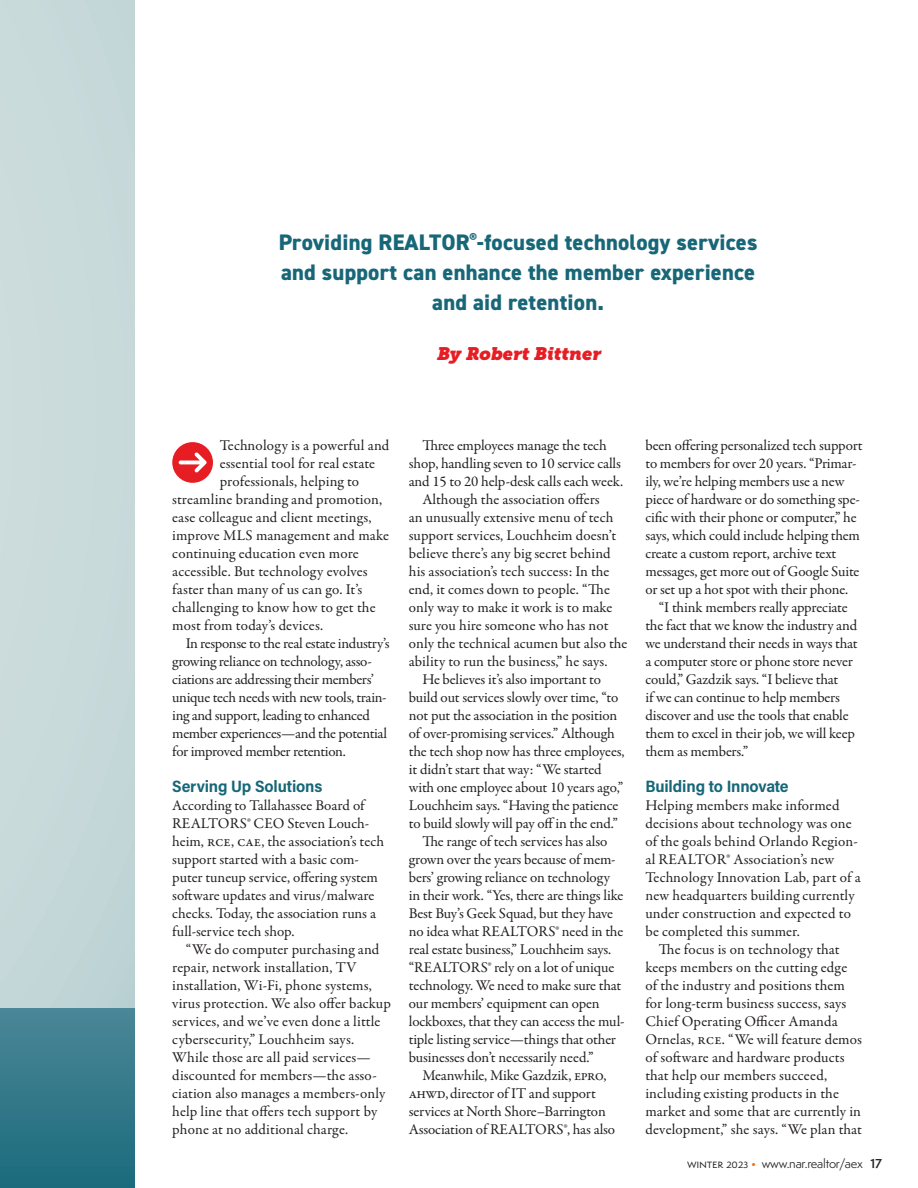
<style>
.page{position:relative;width:918px;height:1188px;background:#fff}
.page>*{position:absolute;margin:0;border:0;box-sizing:border-box;transform-origin:0 0}
.t1{font:800 22.5px/30px "DIN2014";letter-spacing:.01em;color:#176778;text-align:center}
.t2{font:italic 18px "Museo Slab 1000";color:#e61e24}
.Subhead_1{font:16.5px "Acumin Variable Concept";letter-spacing:-.01em;color:#176778}
.Body_Copy{font:15px/18px "Garamond Premr Pro";letter-spacing:-.01em;color:#231f20}
.Body_Copy___No_Inden{font:15px/18px "Garamond Premr Pro";letter-spacing:.005em;color:#231f20}
.Body_Copy-2{font:15px/18px "Garamond Premr Pro";letter-spacing:.01em;color:#231f20}
.t3{font:12px "Semplicita Pro";letter-spacing:-.02em;color:#231f20}
.s1{color:#ea6d1f}
.s2{font-weight:600}
</style>
<div class="page">
<div style="left:0;top:0;width:135px;height:1146px;background:#c9dadb"></div>
<div style="left:0;top:1009px;width:135px;height:179px;background:linear-gradient(to bottom,#4b8797,#1a6b7d)"></div>
<svg style="left:172px;top:442px;width:41px;height:41px"></svg>
<p class="t1" style="left:279px;top:228px;width:480px">Providing REALTOR<sup>®</sup>-focused technology services and support can enhance the member experience and aid retention.</p>
<p class="t2" style="left:436px;top:343px;width:166px">By Robert Bittner</p>
<p class="Body_Copy___No_Inden" style="left:220px;top:437px;width:171px">Technology is a powerful and</p>
<p class="Body_Copy___No_Inden" style="left:220px;top:455px;width:157px">essential tool for real estate</p>
<p class="Body_Copy___No_Inden" style="left:220px;top:473px;width:141px">professionals, helping to</p>
<p class="Body_Copy___No_Inden" style="left:172px;top:491px;width:211px">streamline branding and promotion,</p>
<p class="Body_Copy___No_Inden" style="left:172px;top:509px;width:201px">ease colleague and client meetings,</p>
<p class="Body_Copy___No_Inden" style="left:172px;top:527px;width:218px">improve MLS management and make</p>
<p class="Body_Copy___No_Inden" style="left:172px;top:545px;width:188px">continuing education even more</p>
<p class="Body_Copy___No_Inden" style="left:172px;top:563px;width:197px">accessible. But technology evolves</p>
<p class="Body_Copy___No_Inden" style="left:172px;top:581px;width:191px">faster than many of us can go. It’s</p>
<p class="Body_Copy___No_Inden" style="left:172px;top:599px;width:205px">challenging to know how to get the</p>
<p class="Body_Copy___No_Inden" style="left:172px;top:617px;width:152px">most from today’s devices.</p>
<p class="Body_Copy" style="left:172px;top:635px;width:219px;text-indent:14px">In response to the real estate industry’s growing reliance on technology, asso&shy;ciations are addressing their members’ unique tech needs with new tools, train&shy;ing and support, leading to enhanced member experiences—and the potential for improved member retention.</p>
<p class="Subhead_1" style="left:172px;top:775px;width:152px">Serving Up Solutions</p>
<p class="Body_Copy___No_Inden" style="left:172px;top:797px;width:213px">According to Tallahassee Board of REALTORS® CEO Steven Louch&shy;heim, rce, cae, the association’s tech support started with a basic com&shy;puter tuneup service, offering system software updates and virus/malware checks. Today, the association runs a full-service tech shop.</p>
<p class="Body_Copy-2" style="left:172px;top:941px;width:220px;text-indent:14px">“We do computer purchasing and repair, network installation, TV installation, Wi-Fi, phone systems, virus protection. We also offer backup services, and we’ve even done a little cybersecurity,” Louchheim says.<br>While those are all paid services— discounted for members—the asso&shy;ciation also manages a members-only help line that offers tech support by phone at no additional charge.</p>
<p class="Body_Copy" style="left:409px;top:437px;width:216px;text-align:center">Three employees manage the tech shop, handling seven to 10 service calls and 15 to 20 help-desk calls each week.</p>
<p class="Body_Copy" style="left:409px;top:491px;width:220px;text-indent:14px">Although the association offers<br>an unusually extensive menu of tech support services, Louchheim doesn’t believe there’s any big secret behind his association’s tech success: In the end, it comes down to people. “The only way to make it work is to make sure you hire someone who has not only the technical acumen but also the ability to run the business,” he says.</p>
<p class="Body_Copy" style="left:409px;top:671px;width:217px;text-indent:14px">He believes it’s also important to build out services slowly over time, “to not put the association in the position of over-promising services.” Although the tech shop now has three employees, it didn’t start that way: “We started with one employee about 10 years ago,” Louchheim says. “Having the patience to build slowly will pay off in the end.”</p>
<p class="Body_Copy" style="left:409px;top:833px;width:217px;text-indent:14px">The range of tech services has also grown over the years because of mem&shy;bers’ growing reliance on technology in their work. “Yes, there are things like Best Buy’s Geek Squad, but they have no idea what REALTORS® need in the real estate business,” Louchheim says. “REALTORS® rely on a lot of unique technology. We need to make sure that our members’ equipment can open lockboxes, that they can access the mul&shy;tiple listing service—things that other businesses don’t necessarily need.”</p>
<p class="Body_Copy" style="left:409px;top:1067px;width:208px;text-indent:14px">Meanwhile, Mike Gazdzik, epro, ahwd, director of IT and support services at North Shore–Barrington Association of REALTORS®, has also</p>
<p class="Body_Copy" style="left:645px;top:437px;width:219px">been offering personalized tech support to members for over 20 years. “Primar&shy;ily, we’re helping members use a new piece of hardware or do something spe&shy;cific with their phone or computer,” he says, which could include helping them create a custom report, archive text messages, get more out of Google Suite or set up a hot spot with their phone.</p>
<p class="Body_Copy" style="left:645px;top:599px;width:214px;text-indent:14px">“I think members really appreciate the fact that we know the industry and we understand their needs in ways that a computer store or phone store never could,” Gazdzik says. “I believe that<br>if we can continue to help members discover and use the tools that enable them to excel in their job, we will keep them as members.”</p>
<p class="Subhead_1" style="left:645px;top:775px;width:145px">Building to Innovate</p>
<p class="Body_Copy___No_Inden" style="left:645px;top:797px;width:217px">Helping members make informed decisions about technology was one of the goals behind Orlando Region&shy;al REALTOR® Association’s new Technology Innovation Lab, part of a new headquarters building currently under construction and expected to be completed this summer.</p>
<p class="Body_Copy" style="left:645px;top:941px;width:218px;text-indent:14px">The focus is on technology that keeps members on the cutting edge of the industry and positions them for long-term business success, says Chief Operating Officer Amanda Ornelas, rce. “We will feature demos of software and hardware products that help our members succeed, including existing products in the market and some that are currently in development,” she says. “We plan that</p>
<p class="t3" style="left:687px;top:1155px;width:196px">winter 2023 <span class="s1">•</span> www.nar.realtor/aex <span class="s2">17</span></p>
</div>
